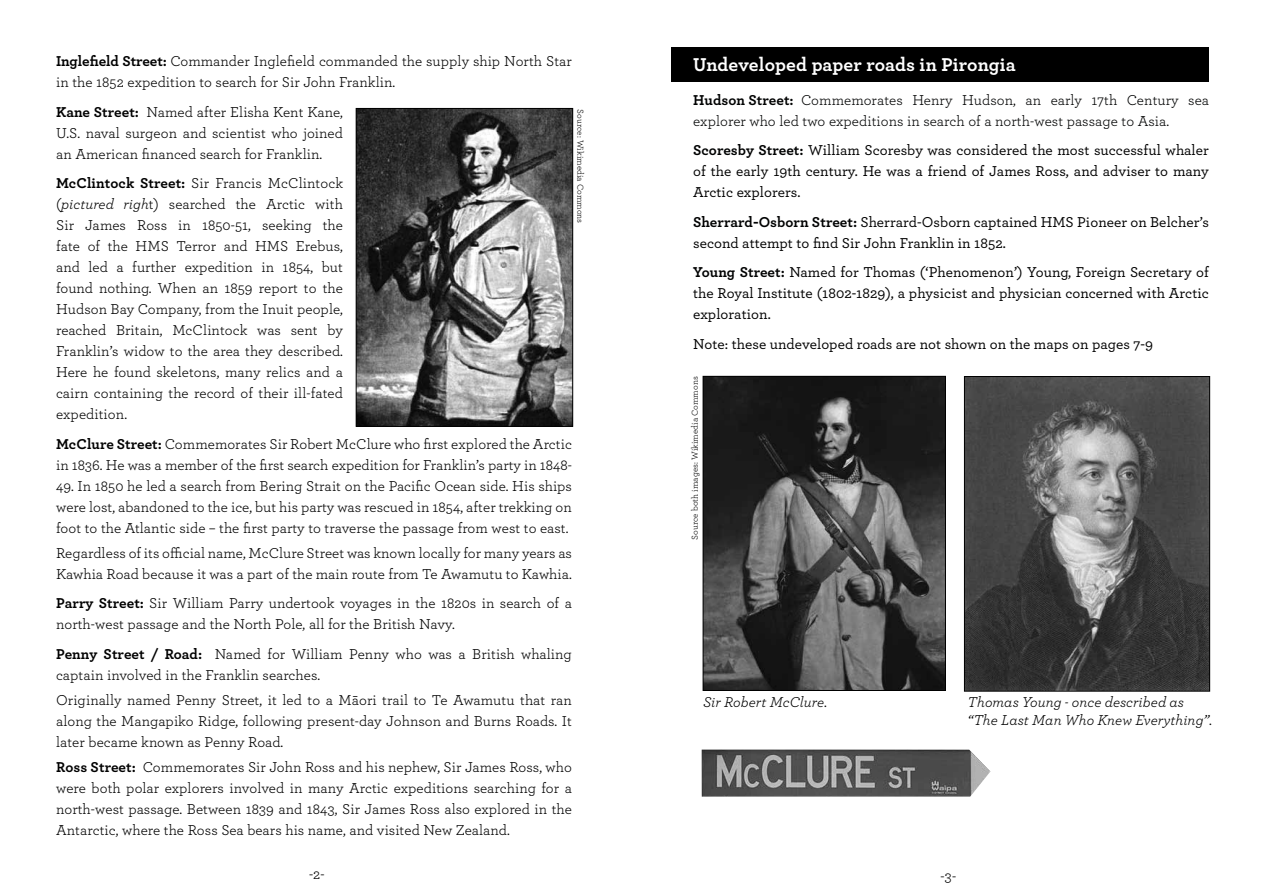
<style>
.page{position:relative;width:1263px;height:893px;background:#fff}
.page>*{position:absolute;margin:0;border:0;box-sizing:border-box;transform-origin:0 0}
.t1{font:700 19.5px "Archer";letter-spacing:.005em;color:#fff}
.t2{font:15px/21px "Archer";letter-spacing:.005em;color:#000}
.t3{font:500 15px/21px "Archer";letter-spacing:.005em;color:#000;text-align:justify}
.t4{font:15px/21px "Archer";letter-spacing:.005em;color:#010202}
.t5{font:italic 15px/18px "Archer";letter-spacing:.005em;color:#000}
.t6{font:9px "Archer";letter-spacing:.005em;color:#000}
.s1{font-weight:700}
.s2{font-style:italic}
.s3{font-weight:700;color:#010202}
</style>
<div class="page">
<img style="left:358px;top:110px;width:213px;height:315px">
<div style="left:356px;top:108px;width:217px;height:319px;border:1px solid #000"></div>
<div style="left:672px;top:47px;width:537px;height:34px;background:#000"></div>
<img style="left:966px;top:378px;width:242px;height:312px">
<div style="left:964px;top:376px;width:246px;height:316px;border:1px solid #000"></div>
<img style="left:705px;top:378px;width:239px;height:311px">
<div style="left:703px;top:376px;width:243px;height:315px;border:1px solid #000"></div>
<img style="left:702px;top:750px;width:288px;height:47px">
<p class="t2" style="left:56px;top:50px;width:517px"><span class="s1">Inglefield Street:</span> Commander Inglefield commanded the supply ship North Star in the 1852 expedition to search for Sir John Franklin.</p>
<p class="t2" style="left:56px;top:100px;width:288px;text-align:justify"><span class="s1">Kane Street:</span> Named after Elisha Kent Kane, U.S. naval surgeon and scientist who joined an American financed search for Franklin.</p>
<p class="t2" style="left:56px;top:172px;width:288px;text-align:justify"><span class="s1">McClintock Street:</span> Sir Francis McClintock (<span class="s2">pictured righ</span>t) searched the Arctic with Sir James Ross in 1850-51, seeking the fate of the HMS Terror and HMS Erebus, and led a further expedition in 1854, but found nothing. When an 1859 report to the Hudson Bay Company, from the Inuit people, reached Britain, McClintock was sent by Franklin’s widow to the area they described.<br>Here he found skeletons, many relics and a cairn containing the record of their ill-fated expedition.</p>
<p class="t2" style="left:56px;top:432px;width:517px"><span class="s1">McClure Street:</span> Commemorates Sir Robert McClure who first explored the Arctic in 1836. He was a member of the first search expedition for Franklin’s party in 1848-</p>
<p class="t2" style="left:56px;top:474px;width:517px;text-align:justify">49. In 1850 he led a search from Bering Strait on the Pacific Ocean side. His ships were lost, abandoned to the ice, but his party was rescued in 1854, after trekking on foot to the Atlantic side – the first party to traverse the passage from west to east.</p>
<p class="t2" style="left:56px;top:542px;width:517px">Regardless of its official name, McClure Street was known locally for many years as<br>Kawhia Road because it was a part of the main route from Te Awamutu to Kawhia.</p>
<p class="t2" style="left:56px;top:592px;width:517px"><span class="s1">Parry Street:</span> Sir William Parry undertook voyages in the 1820s in search of a north-west passage and the North Pole, all for the British Navy.</p>
<p class="t2" style="left:56px;top:643px;width:517px"><span class="s1">Penny Street / Road:</span> Named for William Penny who was a British whaling captain involved in the Franklin searches.</p>
<p class="t2" style="left:56px;top:689px;width:517px;text-align:justify">Originally named Penny Street, it led to a Māori trail to Te Awamutu that ran along the Mangapiko Ridge, following present-day Johnson and Burns Roads. It later became known as Penny Road.</p>
<p class="t2" style="left:56px;top:756px;width:517px;text-align:justify"><span class="s1">Ross Street:</span> Commemorates Sir John Ross and his nephew, Sir James Ross, who were both polar explorers involved in many Arctic expeditions searching for a north-west passage. Between 1839 and 1843, Sir James Ross also explored in the Antarctic, where the Ross Sea bears his name, and visited New Zealand.</p>
<p class="t2" style="left:309px;top:863px;width:17px">-2-</p>
<p class="t6" style="left:587px;top:109px;width:115px;rotate:90deg">Source: Wikimedia Commons</p>
<h1 class="t1" style="left:693px;top:49px;width:324px">Undeveloped paper roads in Pirongia</h1>
<p class="t4" style="left:693px;top:89px;width:517px"><span class="s1">Hudson Street:</span> Commemorates Henry Hudson, an early 17th Century sea explorer who led two expeditions in search of a north-west passage to Asia.</p>
<p class="t3" style="left:693px;top:139px;width:517px"><span class="s3">Scoresby Street:</span> William Scoresby was considered the most successful whaler of the early 19th century. He was a friend of James Ross, and adviser to many Arctic explorers.</p>
<p class="t3" style="left:693px;top:211px;width:517px"><span class="s3">Sherrard-Osborn Street:</span> Sherrard-Osborn captained HMS Pioneer on Belcher’s second attempt to find Sir John Franklin in 1852.</p>
<p class="t3" style="left:693px;top:261px;width:517px"><span class="s3">Young Street:</span> Named for Thomas (‘Phenomenon’) Young, Foreign Secretary of the Royal Institute (1802-1829), a physicist and physician concerned with Arctic exploration.</p>
<p class="t3" style="left:693px;top:333px;width:461px">Note: these undeveloped roads are not shown on the maps on pages 7-9</p>
<p class="t6" style="left:688px;top:540px;width:165px;rotate:-90deg">Source both images: Wikimedia Commons</p>
<p class="t5" style="left:703px;top:692px;width:126px">Sir Robert McClure.</p>
<p class="t5" style="left:968px;top:692px;width:246px">Thomas Young - once described as “The Last Man Who Knew Everything”.</p>
<p class="t2" style="left:940px;top:865px;width:17px">-3-</p>
</div>
